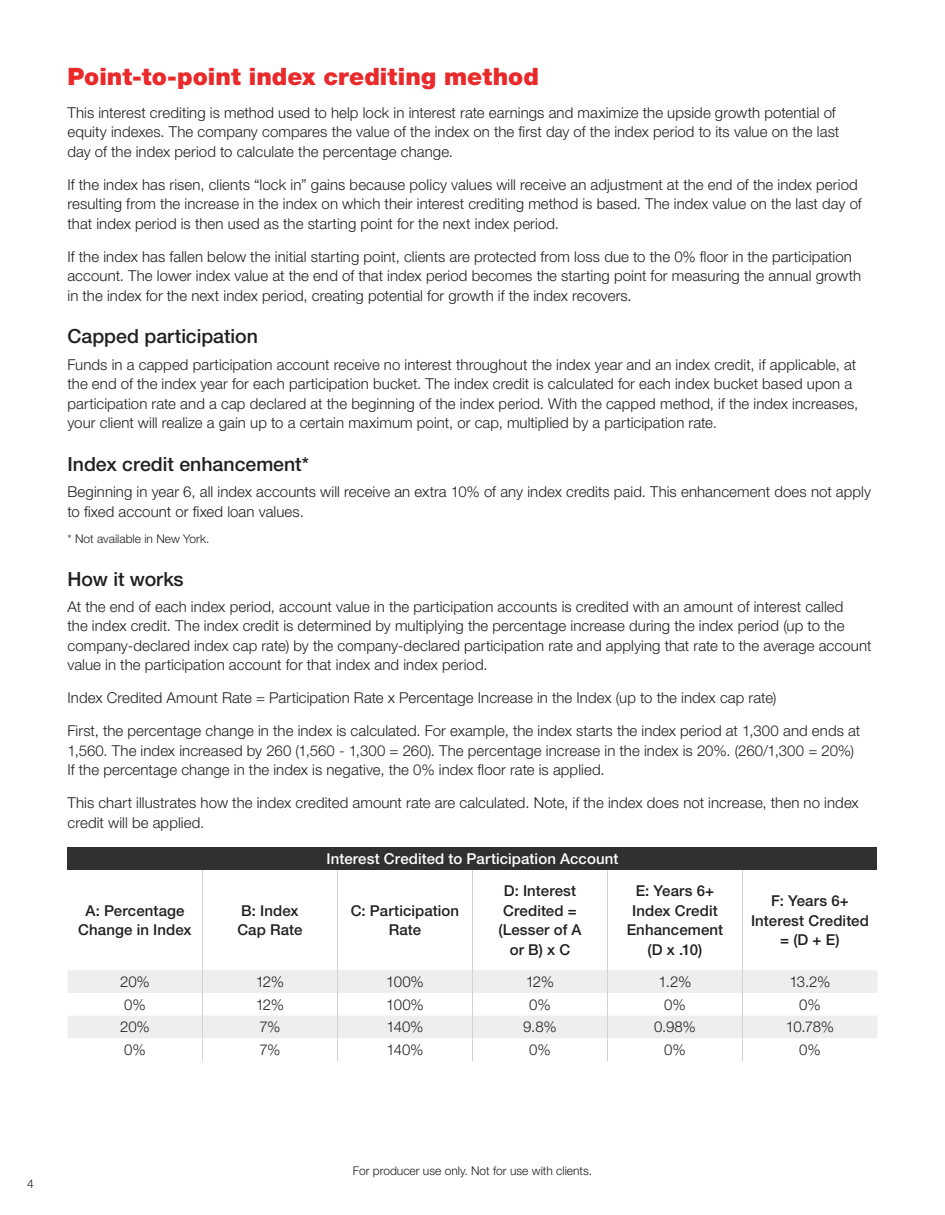
<style>
.page{position:relative;width:945px;height:1215px;background:#fff}
.page>*{position:absolute;margin:0;border:0;box-sizing:border-box;transform-origin:0 0}
.t1{font:900 24px "Helvetica Neue LT Std";color:#e9292a}
.t2{font:500 19.5px "Helvetica Neue LT Std";color:#231f20}
.t3{font:300 15px/19.5px "Helvetica Neue LT Std";letter-spacing:.005em;color:#231f20}
.t4{font:500 15px/19.5px "Helvetica Neue LT Std";letter-spacing:.005em;color:#231f20;text-align:center}
.t5{font:500 15px "Helvetica Neue LT Std";letter-spacing:.005em;color:#fff}
.t6{font:300 12px "Helvetica Neue LT Std";color:#231f20}
</style>
<div class="page">
<div style="left:68px;top:847px;width:810px;height:23px;background:#312f30"></div>
<svg style="left:68px;top:970px;width:809px;height:68px;fill:#eeeeef"></svg>
<hr style="left:202px;top:870px;width:1px;height:100px;background:#d1d2d4">
<hr style="left:337px;top:870px;width:1px;height:100px;background:#d1d2d4">
<hr style="left:472px;top:870px;width:1px;height:100px;background:#d1d2d4">
<hr style="left:607px;top:870px;width:1px;height:100px;background:#d1d2d4">
<hr style="left:742px;top:870px;width:1px;height:100px;background:#d1d2d4">
<svg style="left:202px;top:970px;width:1px;height:91px"></svg>
<svg style="left:337px;top:970px;width:1px;height:91px"></svg>
<svg style="left:472px;top:970px;width:1px;height:91px"></svg>
<svg style="left:607px;top:970px;width:1px;height:91px"></svg>
<svg style="left:742px;top:970px;width:1px;height:91px"></svg>
<p class="t1" style="left:68px;top:62px;width:473px">Point-to-point index crediting method</p>
<p class="t3" style="left:68px;top:102px;width:773px">This interest crediting is method used to help lock in interest rate earnings and maximize the upside growth potential of equity indexes. The company compares the value of the index on the first day of the index period to its value on the last day of the index period to calculate the percentage change.</p>
<p class="t3" style="left:68px;top:174px;width:796px">If the index has risen, clients “lock in” gains because policy values will receive an adjustment at the end of the index period resulting from the increase in the index on which their interest crediting method is based. The index value on the last day of that index period is then used as the starting point for the next index period.</p>
<p class="t3" style="left:68px;top:246px;width:795px">If the index has fallen below the initial starting point, clients are protected from loss due to the 0% floor in the participation account. The lower index value at the end of that index period becomes the starting point for measuring the annual growth in the index for the next index period, creating potential for growth if the index recovers.</p>
<p class="t2" style="left:68px;top:325px;width:192px">Capped participation</p>
<p class="t3" style="left:68px;top:354px;width:792px">Funds in a capped participation account receive no interest throughout the index year and an index credit, if applicable, at the end of the index year for each participation bucket. The index credit is calculated for each index bucket based upon a participation rate and a cap declared at the beginning of the index period. With the capped method, if the index increases, your client will realize a gain up to a certain maximum point, or cap, multiplied by a participation rate.</p>
<p class="t2" style="left:68px;top:452px;width:243px">Index credit enhancement*</p>
<p class="t3" style="left:68px;top:482px;width:805px">Beginning in year 6, all index accounts will receive an extra 10% of any index credits paid. This enhancement does not apply to fixed account or fixed loan values.</p>
<p class="t6" style="left:68px;top:531px;width:143px">* Not available in New York.</p>
<p class="t2" style="left:68px;top:567px;width:118px">How it works</p>
<p class="t3" style="left:68px;top:596px;width:806px">At the end of each index period, account value in the participation accounts is credited with an amount of interest called<br>the index credit. The index credit is determined by multiplying the percentage increase during the index period (up to the company-declared index cap rate) by the company-declared participation rate and applying that rate to the average account value in the participation account for that index and index period.</p>
<p class="t3" style="left:68px;top:688px;width:710px">Index Credited Amount Rate = Participation Rate x Percentage Increase in the Index (up to the index cap rate)</p>
<p class="t3" style="left:68px;top:721px;width:794px">First, the percentage change in the index is calculated. For example, the index starts the index period at 1,300 and ends at<br>1,560. The index increased by 260 (1,560 - 1,300 = 260). The percentage increase in the index is 20%. (260/1,300 = 20%)<br>If the percentage change in the index is negative, the 0% index floor rate is applied.</p>
<p class="t3" style="left:68px;top:793px;width:793px">This chart illustrates how the index credited amount rate are calculated. Note, if the index does not increase, then no index credit will be applied.</p>
<p class="t5" style="left:327px;top:850px;width:293px">Interest Credited to Participation Account</p>
<p class="t4" style="left:78px;top:901px;width:115px">A: Percentage<br>Change in Index</p>
<p class="t4" style="left:237px;top:901px;width:67px;text-align:left">B: Index<br>Cap Rate</p>
<p class="t4" style="left:351px;top:901px;width:110px">C: Participation<br>Rate</p>
<p class="t4" style="left:498px;top:881px;width:85px">D: Interest<br>Credited = (Lesser of A or B) x C</p>
<p class="t4" style="left:627px;top:881px;width:98px">E: Years 6+<br>Index Credit<br>Enhancement (D x .10)</p>
<p class="t4" style="left:751px;top:891px;width:119px">F: Years 6+<br>Interest Credited = (D + E)</p>
<p class="t3" style="left:120px;top:972px;width:31px">20%</p>
<p class="t3" style="left:256px;top:972px;width:30px">12%</p>
<p class="t3" style="left:386px;top:972px;width:39px">100%</p>
<p class="t3" style="left:526px;top:972px;width:30px">12%</p>
<p class="t3" style="left:659px;top:972px;width:34px">1.2%</p>
<p class="t3" style="left:789px;top:972px;width:43px">13.2%</p>
<p class="t3" style="left:124px;top:994px;width:23px">0%</p>
<p class="t3" style="left:256px;top:994px;width:30px">12%</p>
<p class="t3" style="left:386px;top:994px;width:39px">100%</p>
<p class="t3" style="left:529px;top:994px;width:23px">0%</p>
<p class="t3" style="left:664px;top:994px;width:23px">0%</p>
<p class="t3" style="left:799px;top:994px;width:23px">0%</p>
<p class="t3" style="left:120px;top:1017px;width:31px">20%</p>
<p class="t3" style="left:259px;top:1017px;width:23px">7%</p>
<p class="t3" style="left:386px;top:1017px;width:39px">140%</p>
<p class="t3" style="left:523px;top:1017px;width:35px">9.8%</p>
<p class="t3" style="left:654px;top:1017px;width:43px">0.98%</p>
<p class="t3" style="left:786px;top:1017px;width:50px">10.78%</p>
<p class="t3" style="left:124px;top:1040px;width:23px">0%</p>
<p class="t3" style="left:259px;top:1040px;width:23px">7%</p>
<p class="t3" style="left:386px;top:1040px;width:39px">140%</p>
<p class="t3" style="left:529px;top:1040px;width:23px">0%</p>
<p class="t3" style="left:664px;top:1040px;width:23px">0%</p>
<p class="t3" style="left:799px;top:1040px;width:23px">0%</p>
<p class="t6" style="left:27px;top:1176px;width:8px">4</p>
<p class="t6" style="left:353px;top:1163px;width:241px">For producer use only. Not for use with clients.</p>
</div>
